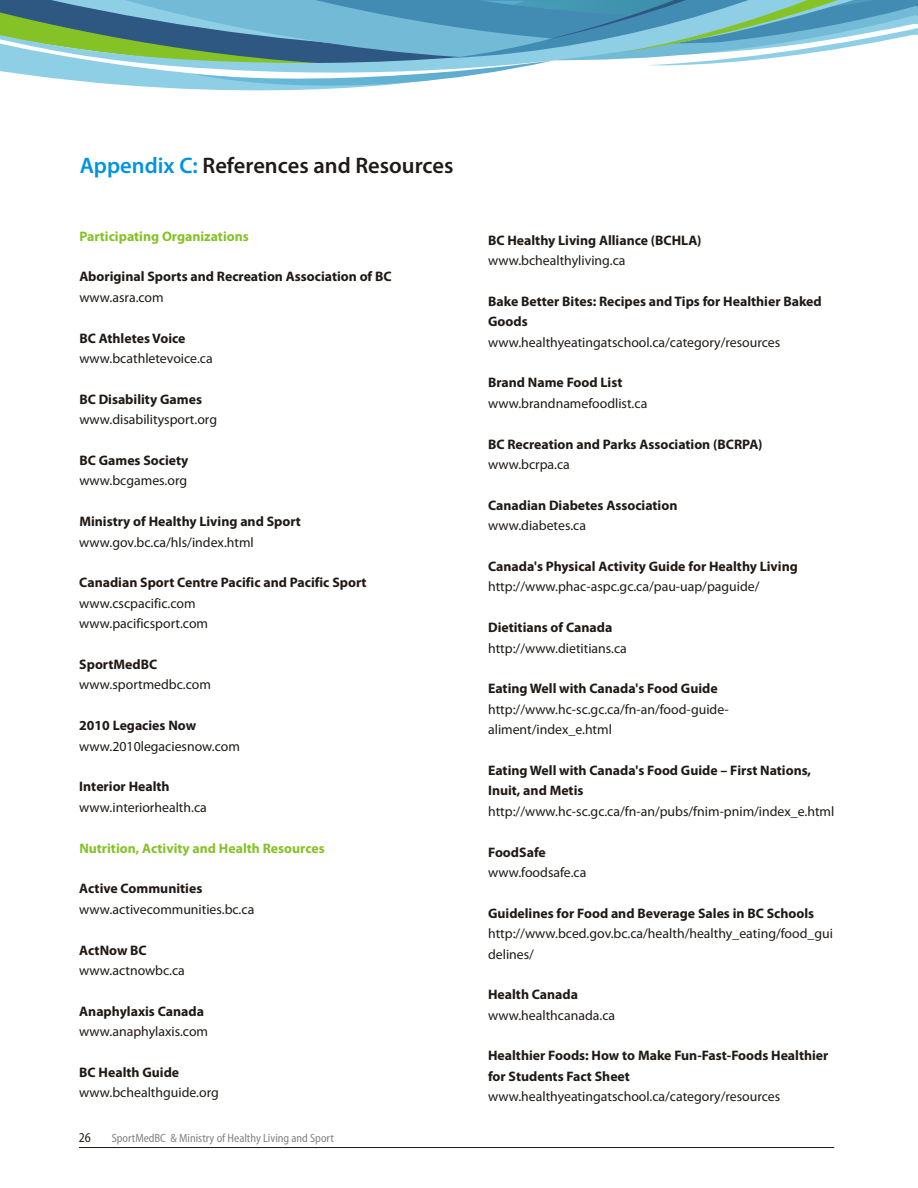
<style>
.page{position:relative;width:918px;height:1188px;background:#fff}
.page>*{position:absolute;margin:0;border:0;box-sizing:border-box;transform-origin:0 0}
.t1{font:600 22.5px "Myriad Pro";color:#1f1a17}
.t2{font:13.8px/20.4px "Myriad Pro";color:#1f1a17}
.t3{font:700 13.8px/20.4px "Myriad Pro";color:#1f1a17}
.t4{font:700 13.8px "Myriad Pro";color:#85c226}
.t5{font:13.5px "Myriad MM 400 wt 444 wd";color:#1f1a17}
.t6{font:12px "Myriad MM 400 wt 444 wd";color:#828282}
.s1{color:#0094de}
</style>
<div class="page">
<hr style="left:79px;top:1147px;width:755px;height:1px;background:#1f1a17">
<svg style="left:0;top:0;width:918px;height:91px"></svg>
<h1 class="t1" style="left:80px;top:156px;width:375px"><span class="s1">Appendix C:</span> References and Resources</h1>
<p class="t4" style="left:79px;top:230px;width:171px">Participating Organizations</p>
<p class="t3" style="left:79px;top:268px;width:314px">Aboriginal Sports and Recreation Association of BC</p>
<p class="t2" style="left:79px;top:288px;width:86px">www.asra.com</p>
<p class="t3" style="left:79px;top:329px;width:108px">BC Athletes Voice</p>
<p class="t2" style="left:79px;top:349px;width:135px">www.bcathletevoice.ca</p>
<p class="t3" style="left:79px;top:390px;width:124px">BC Disability Games</p>
<p class="t2" style="left:79px;top:411px;width:139px">www.disabilitysport.org</p>
<p class="t3" style="left:79px;top:451px;width:111px">BC Games Society</p>
<p class="t2" style="left:79px;top:472px;width:109px">www.bcgames.org</p>
<p class="t3" style="left:79px;top:513px;width:223px">Ministry of Healthy Living and Sport</p>
<p class="t2" style="left:79px;top:533px;width:176px">www.gov.bc.ca/hls/index.html</p>
<p class="t3" style="left:79px;top:574px;width:289px">Canadian Sport Centre Pacific and Pacific Sport</p>
<p class="t2" style="left:79px;top:594px;width:130px">www.cscpacific.com www.pacificsport.com</p>
<p class="t3" style="left:79px;top:655px;width:80px">SportMedBC</p>
<p class="t2" style="left:79px;top:676px;width:133px">www.sportmedbc.com</p>
<p class="t3" style="left:79px;top:717px;width:118px">2010 Legacies Now</p>
<p class="t2" style="left:79px;top:737px;width:162px">www.2010legaciesnow.com</p>
<p class="t3" style="left:79px;top:778px;width:92px">Interior Health</p>
<p class="t2" style="left:79px;top:798px;width:129px">www.interiorhealth.ca</p>
<p class="t4" style="left:79px;top:842px;width:247px">Nutrition, Activity and Health Resources</p>
<p class="t3" style="left:79px;top:880px;width:125px">Active Communities</p>
<p class="t2" style="left:79px;top:900px;width:176px">www.activecommunities.bc.ca</p>
<p class="t3" style="left:79px;top:941px;width:69px">ActNow BC</p>
<p class="t2" style="left:79px;top:961px;width:107px">www.actnowbc.ca</p>
<p class="t3" style="left:79px;top:1002px;width:126px">Anaphylaxis Canada</p>
<p class="t2" style="left:79px;top:1023px;width:130px">www.anaphylaxis.com</p>
<p class="t3" style="left:79px;top:1063px;width:101px">BC Health Guide</p>
<p class="t2" style="left:79px;top:1084px;width:141px">www.bchealthguide.org</p>
<p class="t5" style="left:79px;top:1132px;width:14px">26</p>
<p class="t6" style="left:112px;top:1133px;width:224px">SportMedBC &amp; Ministry of Healthy Living and Sport</p>
<p class="t3" style="left:488px;top:231px;width:215px">BC Healthy Living Alliance (BCHLA)</p>
<p class="t2" style="left:488px;top:251px;width:139px">www.bchealthyliving.ca</p>
<p class="t3" style="left:488px;top:292px;width:335px">Bake Better Bites: Recipes and Tips for Healthier Baked<br>Goods</p>
<p class="t2" style="left:488px;top:333px;width:294px">www.healthyeatingatschool.ca/category/resources</p>
<p class="t3" style="left:488px;top:374px;width:136px">Brand Name Food List</p>
<p class="t2" style="left:488px;top:394px;width:161px">www.brandnamefoodlist.ca</p>
<p class="t3" style="left:488px;top:435px;width:276px">BC Recreation and Parks Association (BCRPA)</p>
<p class="t2" style="left:488px;top:455px;width:83px">www.bcrpa.ca</p>
<p class="t3" style="left:488px;top:496px;width:191px">Canadian Diabetes Association</p>
<p class="t2" style="left:488px;top:516px;width:99px">www.diabetes.ca</p>
<p class="t3" style="left:488px;top:557px;width:311px">Canada's Physical Activity Guide for Healthy Living</p>
<p class="t2" style="left:488px;top:578px;width:273px">http://www.phac-aspc.gc.ca/pau-uap/paguide/</p>
<p class="t3" style="left:488px;top:618px;width:126px">Dietitians of Canada</p>
<p class="t2" style="left:488px;top:639px;width:140px">http://www.dietitians.ca</p>
<p class="t3" style="left:488px;top:680px;width:231px">Eating Well with Canada's Food Guide</p>
<p class="t2" style="left:488px;top:700px;width:242px">http://www.hc-sc.gc.ca/fn-an/food-guide&shy;aliment/index_e.html</p>
<p class="t3" style="left:488px;top:761px;width:325px">Eating Well with Canada's Food Guide – First Nations,<br>Inuit, and Metis</p>
<p class="t2" style="left:488px;top:802px;width:348px">http://www.hc-sc.gc.ca/fn-an/pubs/fnim-pnim/index_e.html</p>
<p class="t3" style="left:488px;top:843px;width:59px">FoodSafe</p>
<p class="t2" style="left:488px;top:863px;width:100px">www.foodsafe.ca</p>
<p class="t3" style="left:488px;top:904px;width:328px">Guidelines for Food and Beverage Sales in BC Schools</p>
<p class="t2" style="left:488px;top:924px;width:346px">http://www.bced.gov.bc.ca/health/healthy_eating/food_gui delines/</p>
<p class="t3" style="left:488px;top:986px;width:92px">Health Canada</p>
<p class="t2" style="left:488px;top:1006px;width:129px">www.healthcanada.ca</p>
<p class="t3" style="left:488px;top:1047px;width:342px">Healthier Foods: How to Make Fun-Fast-Foods Healthier for Students Fact Sheet</p>
<p class="t2" style="left:488px;top:1088px;width:294px">www.healthyeatingatschool.ca/category/resources</p>
</div>
